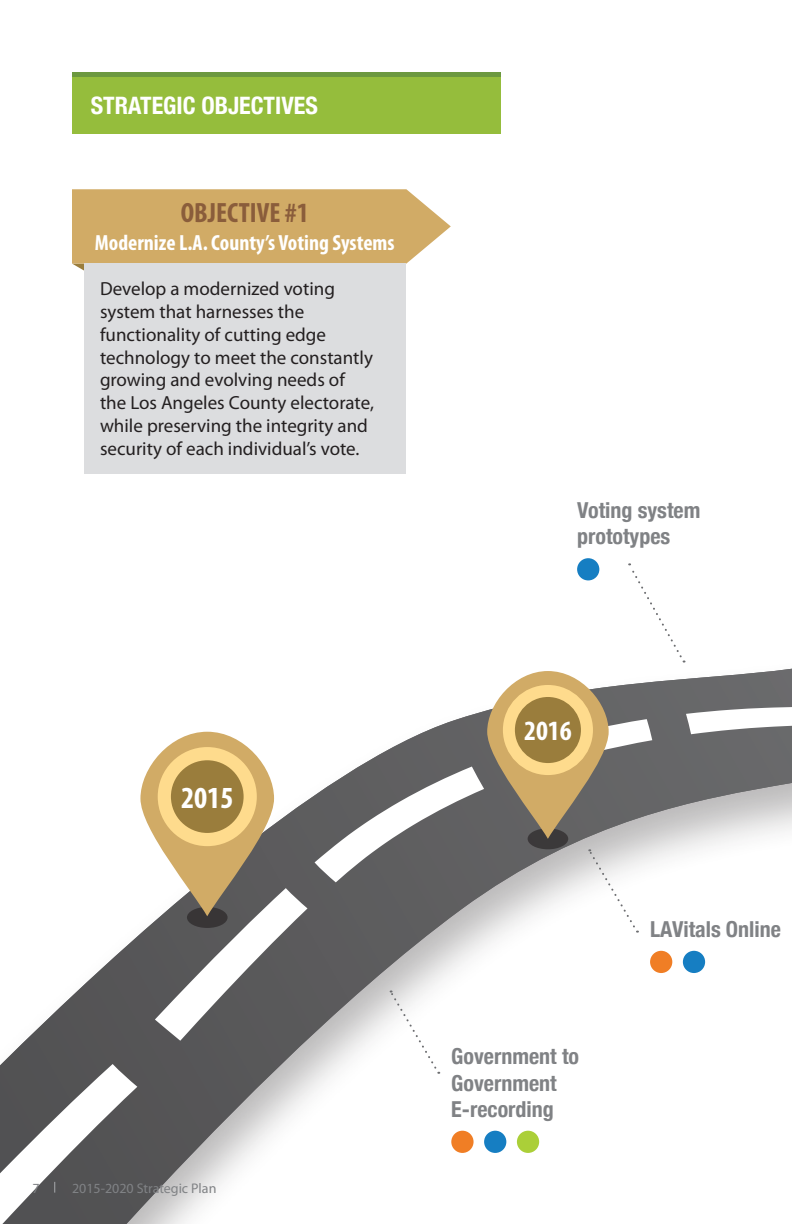
<style>
.page{position:relative;width:792px;height:1224px;background:#fff}
.page>*{position:absolute;margin:0;border:0;box-sizing:border-box;transform-origin:0 0}
.t1{font:700 condensed 30.8px "Myriad Pro";color:#fff}
.t2{font:700 condensed 28px "Myriad Pro";color:#8a5d3b}
.t3{font:700 condensed 28px "Myriad Pro";color:#fff}
.t4{font:700 condensed 24px "Helvetica Neue";color:#fff}
.t5{font:700 condensed 22px/26.4px "Helvetica Neue";color:#808285}
.t6{font:700 condensed 22px "Myriad Pro";color:#fff}
.t7{font:19px/22.8px "Myriad Pro";color:#231f20}
.t8{font:14px "Myriad Pro";color:#808285}
</style>
<div class="page">
<svg style="left:1px;top:669px;width:791px;height:555px"></svg>
<svg style="left:686px;top:706px;width:106px;height:28px"></svg>
<svg style="left:72px;top:189px;width:379px;height:82px;background:#d4b172"></svg>
<div style="left:84px;top:264px;width:322px;height:210px;background:#dcdddf"></div>
<div style="left:72px;top:76px;width:428px;height:58px;background:#95bd3c"></div>
<div style="left:72px;top:72px;width:428px;height:5px;background:#6c983f"></div>
<div style="left:577px;top:558px;width:22px;height:22px;background:#167ec2;border-radius:50%"></div>
<div style="left:451px;top:1131px;width:23px;height:22px;background:#f07e25;border-radius:50%"></div>
<div style="left:484px;top:1131px;width:22px;height:22px;background:#167ec2;border-radius:50%"></div>
<div style="left:517px;top:1131px;width:22px;height:22px;background:#abcf38;border-radius:50%"></div>
<div style="left:650px;top:951px;width:22px;height:22px;background:#f07e25;border-radius:50%"></div>
<div style="left:683px;top:951px;width:22px;height:22px;background:#167ec2;border-radius:50%"></div>
<svg style="left:628px;top:563px;width:57px;height:100px"></svg>
<svg style="left:389px;top:991px;width:50px;height:83px"></svg>
<svg style="left:140px;top:732px;width:167px;height:309px"></svg>
<svg style="left:164px;top:754px;width:86px;height:86px;background:#a88a47"></svg>
<div style="left:158px;top:747px;width:99px;height:99px;border:13px solid #fedb8d;border-radius:50%"></div>
<svg style="left:315px;top:671px;width:337px;height:262px"></svg>
<svg style="left:509px;top:691px;width:78px;height:78px;background:#a88a47"></svg>
<div style="left:503px;top:685px;width:90px;height:90px;border:12px solid #fedb8d;border-radius:50%"></div>
<svg style="left:0;top:1064px;width:137px;height:160px"></svg>
<p class="t4" style="left:91px;top:86px;width:228px">STRATEGIC OBJECTIVES</p>
<p class="t2" style="left:181px;top:195px;width:129px">OBJECTIVE #1</p>
<p class="t6" style="left:95px;top:229px;width:301px">Modernize L.A. County’s Voting Systems</p>
<p class="t7" style="left:100px;top:277px;width:275px">Develop a modernized voting system that harnesses the functionality of cutting edge technology to meet the constantly growing and evolving needs of the Los Angeles County electorate, while preserving the integrity and security of each individual’s vote.</p>
<p class="t5" style="left:577px;top:495px;width:125px">Voting system prototypes</p>
<p class="t1" style="left:181px;top:779px;width:54px">2015</p>
<p class="t8" style="left:32px;top:1179px;width:9px">7</p>
<p class="t8" style="left:72px;top:1179px;width:146px">2015-2020 Strategic Plan</p>
<p class="t3" style="left:524px;top:713px;width:49px">2016</p>
<p class="t5" style="left:451px;top:1042px;width:129px">Government to<br>Government<br>E-recording</p>
<p class="t5" style="left:650px;top:914px;width:132px">LAVitals Online</p>
</div>
